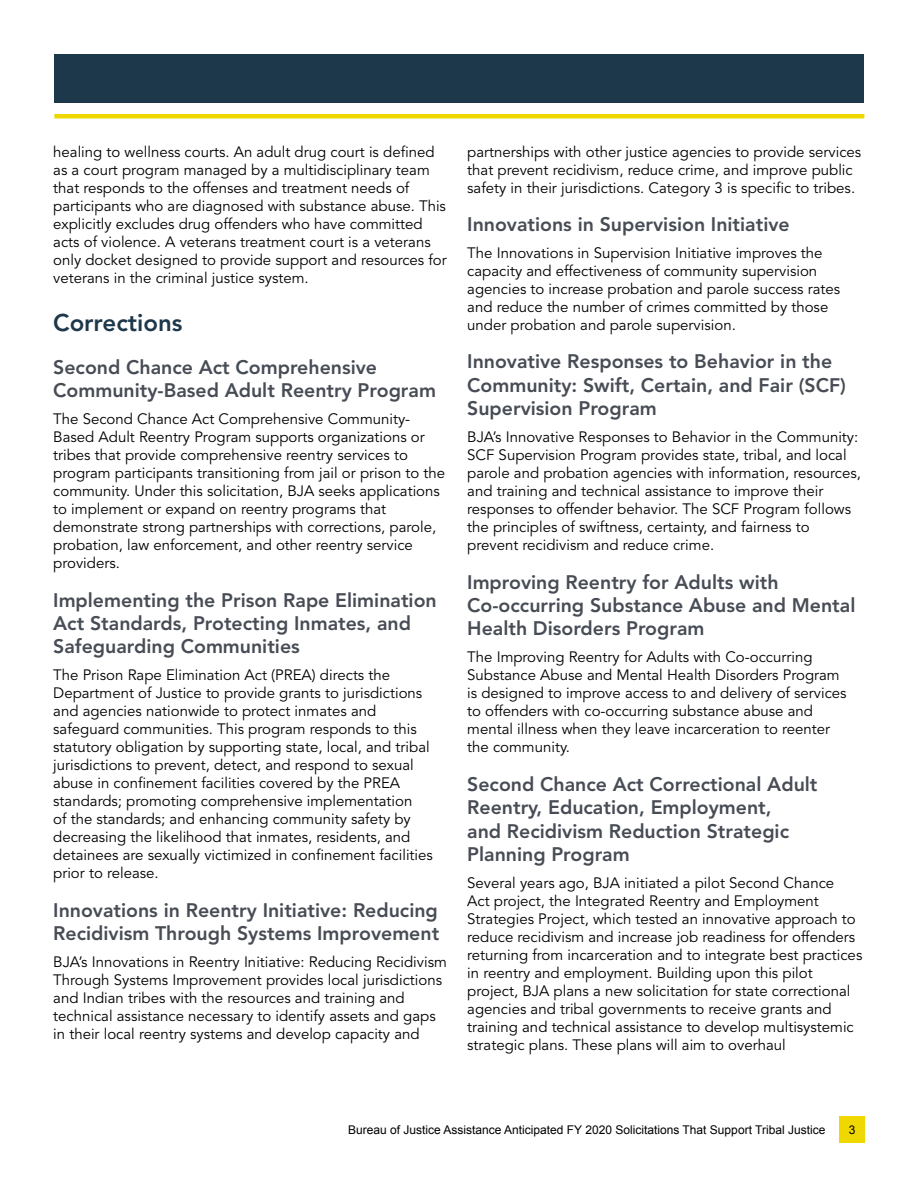
<style>
.page{position:relative;width:918px;height:1188px;background:#fff}
.page>*{position:absolute;margin:0;border:0;box-sizing:border-box;transform-origin:0 0}
.t1{font:800 24px "Avenir LT Std";color:#1e384b}
.t2{font:800 19.5px/23.4px "Avenir LT Std";color:#474c55}
.t3{font:15px/18px "Avenir LT Std";color:#000}
.t4{font:12px "Arial";color:#000}
</style>
<div class="page">
<div style="left:54px;top:54px;width:810px;height:49px;background:#1e384b"></div>
<hr style="left:54px;top:114px;width:810px;height:4px;background:#efd800">
<div style="left:839px;top:1116px;width:25px;height:27px;background:#efd800"></div>
<p class="t3" style="left:53px;top:143px;width:395px">healing to wellness courts. An adult drug court is defned as a court program managed by a multidisciplinary team that responds to the offenses and treatment needs of participants who are diagnosed with substance abuse. This explicitly excludes drug offenders who have committed acts of violence. A veterans treatment court is a veterans only docket designed to provide support and resources for veterans in the criminal justice system.</p>
<h2 class="t1" style="left:53px;top:308px;width:131px">Corrections</h2>
<p class="t2" style="left:53px;top:355px;width:384px">Second Chance Act Comprehensive<br>Community-Based Adult Reentry Program</p>
<p class="t3" style="left:53px;top:411px;width:394px">The Second Chance Act Comprehensive Community-Based Adult Reentry Program supports organizations or tribes that provide comprehensive reentry services to program participants transitioning from jail or prison to the community. Under this solicitation, BJA seeks applications to implement or expand on reentry programs that demonstrate strong partnerships with corrections, parole, probation, law enforcement, and other reentry service providers.</p>
<p class="t2" style="left:53px;top:588px;width:385px">Implementing the Prison Rape Elimination<br>Act Standards, Protecting Inmates, and<br>Safeguarding Communities</p>
<p class="t3" style="left:53px;top:667px;width:381px">The Prison Rape Elimination Act (PREA) directs the Department of Justice to provide grants to jurisdictions and agencies nationwide to protect inmates and safeguard communities. This program responds to this statutory obligation by supporting state, local, and tribal jurisdictions to prevent, detect, and respond to sexual abuse in confnement facilities covered by the PREA standards; promoting comprehensive implementation<br>of the standards; and enhancing community safety by decreasing the likelihood that inmates, residents, and detainees are sexually victimized in confnement facilities prior to release.</p>
<p class="t2" style="left:53px;top:898px;width:388px">Innovations in Reentry Initiative: Reducing<br>Recidivism Through Systems Improvement</p>
<p class="t3" style="left:53px;top:954px;width:395px">BJA’s Innovations in Reentry Initiative: Reducing Recidivism Through Systems Improvement provides local jurisdictions and Indian tribes with the resources and training and technical assistance necessary to identify assets and gaps in their local reentry systems and develop capacity and</p>
<p class="t3" style="left:467px;top:143px;width:396px">partnerships with other justice agencies to provide services that prevent recidivism, reduce crime, and improve public safety in their jurisdictions. Category 3 is specifc to tribes.</p>
<p class="t2" style="left:467px;top:213px;width:324px">Innovations in Supervision Initiative</p>
<p class="t3" style="left:467px;top:244px;width:375px">The Innovations in Supervision Initiative improves the capacity and effectiveness of community supervision agencies to increase probation and parole success rates and reduce the number of crimes committed by those under probation and parole supervision.</p>
<p class="t2" style="left:467px;top:350px;width:380px">Innovative Responses to Behavior in the<br>Community: Swift, Certain, and Fair (SCF)<br>Supervision Program</p>
<p class="t3" style="left:467px;top:429px;width:395px">BJA’s Innovative Responses to Behavior in the Community:<br>SCF Supervision Program provides state, tribal, and local parole and probation agencies with information, resources, and training and technical assistance to improve their responses to offender behavior. The SCF Program follows the principles of swiftness, certainty, and fairness to prevent recidivism and reduce crime.</p>
<p class="t2" style="left:467px;top:570px;width:390px">Improving Reentry for Adults with<br>Co-occurring Substance Abuse and Mental<br>Health Disorders Program</p>
<p class="t3" style="left:467px;top:649px;width:381px">The Improving Reentry for Adults with Co-occurring Substance Abuse and Mental Health Disorders Program is designed to improve access to and delivery of services to offenders with co-occurring substance abuse and mental illness when they leave incarceration to reenter the community.</p>
<p class="t2" style="left:467px;top:772px;width:352px">Second Chance Act Correctional Adult<br>Reentry, Education, Employment,<br>and Recidivism Reduction Strategic<br>Planning Program</p>
<p class="t3" style="left:467px;top:874px;width:397px">Several years ago, BJA initiated a pilot Second Chance<br>Act project, the Integrated Reentry and Employment Strategies Project, which tested an innovative approach to reduce recidivism and increase job readiness for offenders returning from incarceration and to integrate best practices in reentry and employment. Building upon this pilot project, BJA plans a new solicitation for state correctional agencies and tribal governments to receive grants and training and technical assistance to develop multisystemic strategic plans. These plans will aim to overhaul</p>
<p class="t4" style="left:348px;top:1122px;width:479px">Bureau of Justice Assistance Anticipated FY 2020 Solicitations That Support Tribal Justice</p>
<p class="t4" style="left:849px;top:1122px;width:8px">3</p>
</div>
